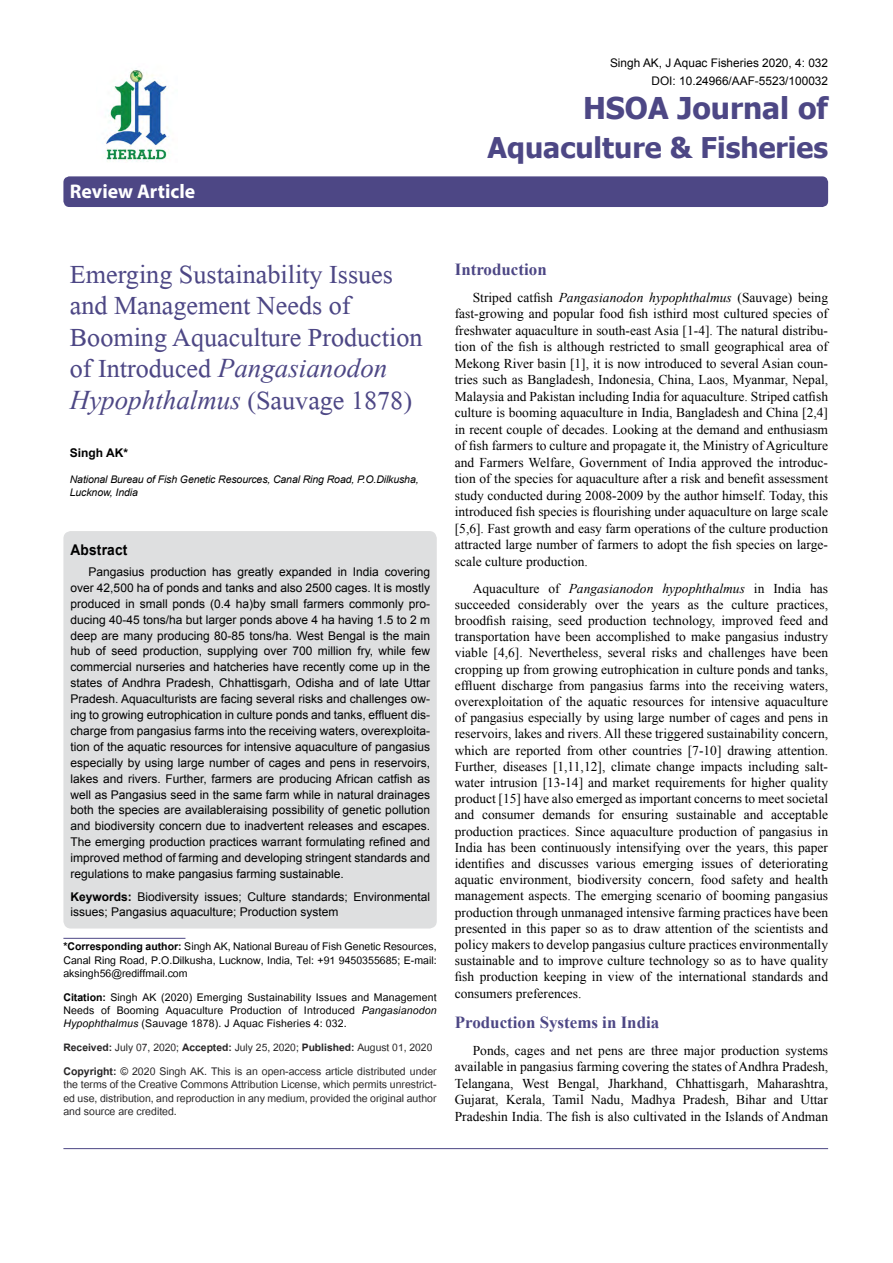
<style>
.page{position:relative;width:893px;height:1263px;background:#fff}
.page>*{position:absolute;margin:0;border:0;box-sizing:border-box;transform-origin:0 0}
.t1{font:39px/31.5px "Microsoft Himalaya";color:#4d4785}
.t2{font:700 30px "Tahoma";color:#4d4785}
.t3{font:700 28.5px "Tahoma";color:#4d4785}
.t4{font:italic 27px/31.5px "Times New Roman";color:#4d4785}
.t5{font:700 19.8px "Myriad Hebrew";color:#fff}
.t6{font:700 16.95px "Times New Roman";color:#4d4785}
.t7{font:700 14.85px "Arial";letter-spacing:.015em;color:#000;scale:.93 1}
.t8{font:14.7px/13.2px "Utsaah";letter-spacing:.005em;color:#000;text-align:justify}
.t9{font:14.7px/13.2px "Utsaah";color:#282627;text-align:justify}
.t10{font:14.4px "Utsaah";color:#282627}
.t11{font:13.5px/16.2px "Times New Roman";color:#000;text-align:justify}
.t12{font:12px/15.9px "Arial";color:#000;text-align:justify}
.t13{font:700 12px "Arial";color:#000}
.t14{font:11.85px/18px "Arial";color:#000;text-align:right}
.t15{font:italic 10.5px/13.5px "Arial";letter-spacing:-.01em;color:#000}
.s1{font-family:"Microsoft Himalaya";font-style:normal;font-size:39px}
.s2{font-weight:700}
.s3{font-style:italic}
</style>
<div class="page">
<div style="left:63px;top:176px;width:765px;height:31px;background:#4d4785;border-radius:6px"></div>
<hr style="left:63px;top:938px;width:122px;height:1px;background:#4d4785">
<img style="left:105px;top:70px;width:64px;height:92px">
<hr style="left:63px;top:1148px;width:765px;height:1px;background:#4d4785">
<div style="left:63px;top:531px;width:374px;height:397px;background:#dedfe0;border-radius:8px"></div>
<h3 class="t5" style="left:70px;top:180px;width:127px">Review Article</h3>
<p class="t14" style="left:610px;top:54px;width:220px">Singh AK, J Aquac Fisheries 2020, 4: 032<br>DOI: 10.24966/AAF-5523/100032</p>
<h2 class="t2" style="left:583px;top:87px;width:247px">HSOA Journal of</h2>
<h3 class="t3" style="left:488px;top:127px;width:342px">Aquaculture &amp; Fisheries</h3>
<h1 class="t1" style="left:70px;top:254px;width:354px">Emerging Sustainability Issues and Management Needs of<br>Booming Aquaculture Production</h1>
<h3 class="t4" style="left:70px;top:352px;width:344px"><span class="s1">of Introduced</span> Pangasianodon<br>Hypophthalmus <span class="s1">(Sauvage 1878)</span></h3>
<p class="t13" style="left:70px;top:445px;width:60px">Singh AK*</p>
<p class="t15" style="left:70px;top:472px;width:350px">National Bureau of Fish Genetic Resources, Canal Ring Road, P.O.Dilkusha,<br>Lucknow, India</p>
<p class="t7" style="left:70px;top:540px;width:63px">Abstract</p>
<p class="t12" style="left:70px;top:564px;width:361px;text-indent:18px">Pangasius production has greatly expanded in India covering over 42,500 ha of ponds and tanks and also 2500 cages. It is mostly produced in small ponds (0.4 ha)by small farmers commonly pro&shy;ducing 40-45 tons/ha but larger ponds above 4 ha having 1.5 to 2 m deep are many producing 80-85 tons/ha. West Bengal is the main hub of seed production, supplying over 700 million fry, while few commercial nurseries and hatcheries have recently come up in the states of Andhra Pradesh, Chhattisgarh, Odisha and of late Uttar Pradesh. Aquaculturists are facing several risks and challenges ow&shy;ing to growing eutrophication in culture ponds and tanks, effluent dis&shy;charge from pangasius farms into the receiving waters, overexploita&shy;tion of the aquatic resources for intensive aquaculture of pangasius especially by using large number of cages and pens in reservoirs, lakes and rivers. Further, farmers are producing African catfish as well as Pangasius seed in the same farm while in natural drainages both the species are availableraising possibility of genetic pollution and biodiversity concern due to inadvertent releases and escapes.<br>The emerging production practices warrant formulating refined and improved method of farming and developing stringent standards and regulations to make pangasius farming sustainable.</p>
<p class="t12" style="left:70px;top:889px;width:361px;line-height:15px"><span class="s2">Keywords:</span> Biodiversity issues; Culture standards; Environmental issues; Pangasius aquaculture; Production system</p>
<p class="t8" style="left:63px;top:941px;width:375px"><span class="s2">*Corresponding author:</span> Singh AK, National Bureau of Fish Genetic Resources, Canal Ring Road, P.O.Dilkusha, Lucknow, India, Tel: +91 9450355685; E-mail: aksingh56@rediffmail.com</p>
<p class="t8" style="left:63px;top:991px;width:375px"><span class="s2">Citation:</span> Singh AK (2020) Emerging Sustainability Issues and Management Needs of Booming Aquaculture Production of Introduced <span class="s3">Pangasianodon Hypophthalmus</span> (Sauvage 1878). J Aquac Fisheries 4: 032.</p>
<p class="t10" style="left:63px;top:1040px;width:370px"><span class="s2">Received:</span> July 07, 2020; <span class="s2">Accepted:</span> July 25, 2020; <span class="s2">Published:</span> August 01, 2020</p>
<p class="t9" style="left:63px;top:1066px;width:375px"><span class="s2">Copyright:</span> © 2020 Singh AK. This is an open-access article distributed under the terms of the Creative Commons Attribution License, which permits unrestrict&shy;ed use, distribution, and reproduction in any medium, provided the original author and source are credited.</p>
<p class="t6" style="left:455px;top:257px;width:93px">Introduction</p>
<p class="t11" style="left:455px;top:289px;width:375px;text-indent:18px">Striped catfish <span class="s3">Pangasianodon hypophthalmus</span> (Sauvage) being fast-growing and popular food fish isthird most cultured species of freshwater aquaculture in south-east Asia [1-4]. The natural distribu&shy;tion of the fish is although restricted to small geographical area of Mekong River basin [1], it is now introduced to several Asian coun&shy;tries such as Bangladesh, Indonesia, China, Laos, Myanmar, Nepal, Malaysia and Pakistan including India for aquaculture. Striped catfish culture is booming aquaculture in India, Bangladesh and China [2,4] in recent couple of decades. Looking at the demand and enthusiasm of fish farmers to culture and propagate it, the Ministry of Agriculture and Farmers Welfare, Government of India approved the introduc&shy;tion of the species for aquaculture after a risk and benefit assessment study conducted during 2008-2009 by the author himself. Today, this introduced fish species is flourishing under aquaculture on large scale [5,6]. Fast growth and easy farm operations of the culture production attracted large number of farmers to adopt the fish species on large&shy;scale culture production.</p>
<p class="t11" style="left:455px;top:580px;width:375px;text-indent:18px">Aquaculture of <span class="s3">Pangasianodon hypophthalmus</span> in India has succeeded considerably over the years as the culture practices, broodfish raising, seed production technology, improved feed and transportation have been accomplished to make pangasius industry viable [4,6]. Nevertheless, several risks and challenges have been cropping up from growing eutrophication in culture ponds and tanks, effluent discharge from pangasius farms into the receiving waters, overexploitation of the aquatic resources for intensive aquaculture of pangasius especially by using large number of cages and pens in reservoirs, lakes and rivers. All these triggered sustainability concern, which are reported from other countries [7-10] drawing attention.<br>Further, diseases [1,11,12], climate change impacts including salt&shy;water intrusion [13-14] and market requirements for higher quality product [15] have also emerged as important concerns to meet societal and consumer demands for ensuring sustainable and acceptable production practices. Since aquaculture production of pangasius in India has been continuously intensifying over the years, this paper identifies and discusses various emerging issues of deteriorating aquatic environment, biodiversity concern, food safety and health management aspects. The emerging scenario of booming pangasius production through unmanaged intensive farming practices have been presented in this paper so as to draw attention of the scientists and policy makers to develop pangasius culture practices environmentally sustainable and to improve culture technology so as to have quality fish production keeping in view of the international standards and consumers preferences.</p>
<p class="t6" style="left:455px;top:1010px;width:206px">Production Systems in India</p>
<p class="t11" style="left:455px;top:1042px;width:375px;text-indent:18px">Ponds, cages and net pens are three major production systems available in pangasius farming covering the states of Andhra Pradesh, Telangana, West Bengal, Jharkhand, Chhattisgarh, Maharashtra, Gujarat, Kerala, Tamil Nadu, Madhya Pradesh, Bihar and Uttar Pradeshin India. The fish is also cultivated in the Islands of Andman</p>
</div>
